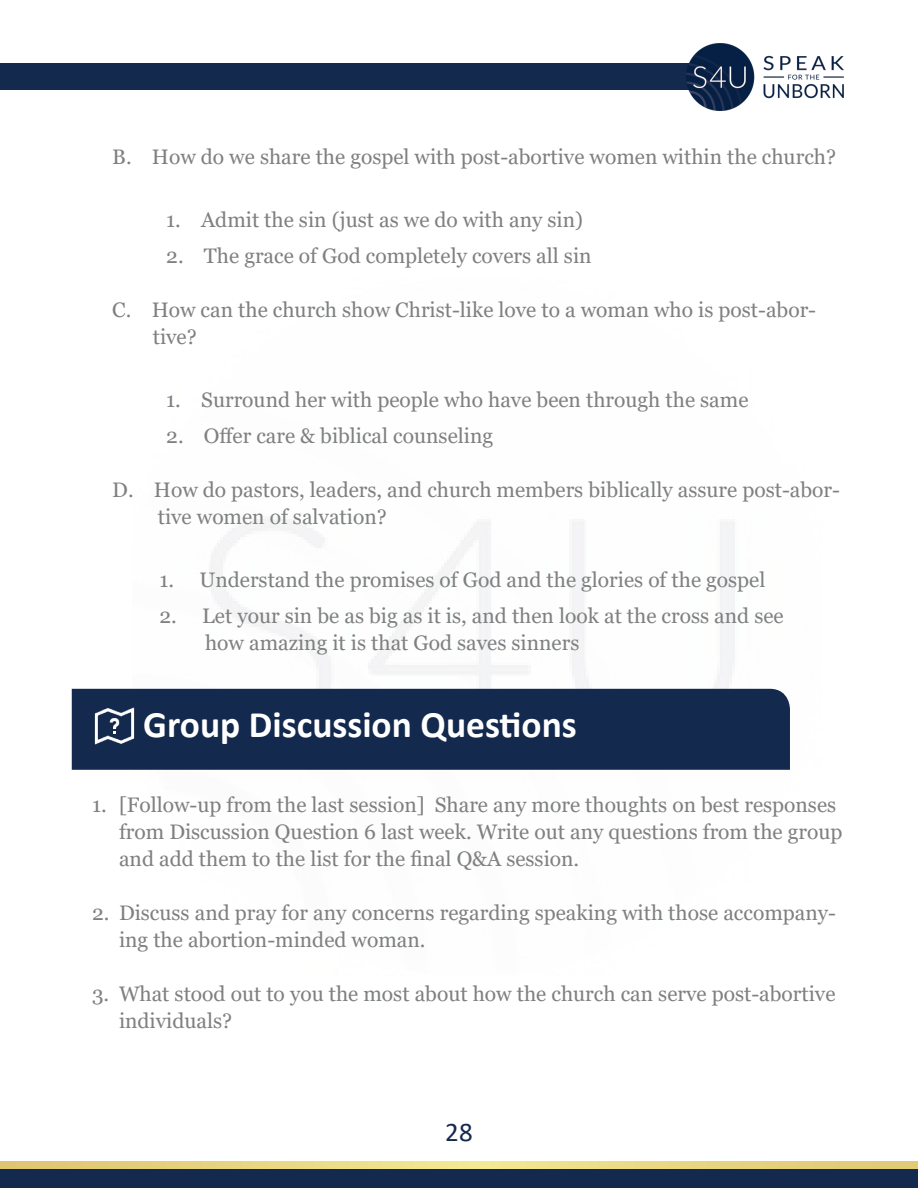
<style>
.page{position:relative;width:918px;height:1188px;background:#fff}
.page>*{position:absolute;margin:0;border:0;box-sizing:border-box;transform-origin:0 0}
.t1{font:700 37.5px "Calibri";color:#fff}
.t2{font:27px "Calibri";color:#13294e}
.t3{font:21px/27px "Georgia";color:#7f8080}
</style>
<div class="page">
<div style="left:0;top:63px;width:697px;height:27px;background:#13294e"></div>
<img style="left:687px;top:44px;width:156px;height:67px">
<div style="left:0;top:1169px;width:918px;height:19px;background:#13294e"></div>
<svg style="left:0;top:1161px;width:918px;height:8px;background:#e8d681"></svg>
<div style="left:72px;top:689px;width:718px;height:81px;background:#13294d"></div>
<img style="left:88px;top:700px;width:52px;height:52px">
<p class="t3" style="left:112px;top:144px;width:725px">B. How do we share the gospel with post-abortive women within the church?</p>
<p class="t3" style="left:166px;top:207px;width:418px">1. Admit the sin (just as we do with any sin)</p>
<p class="t3" style="left:166px;top:243px;width:427px">2. The grace of God completely covers all sin</p>
<p class="t3" style="left:112px;top:297px;width:705px">C. How can the church show Christ-like love to a woman who is post-abor-</p>
<p class="t3" style="left:153px;top:324px;width:46px">tive?</p>
<p class="t3" style="left:166px;top:387px;width:584px">1. Surround her with people who have been through the same</p>
<p class="t3" style="left:166px;top:423px;width:328px">2. Offer care &amp; biblical counseling</p>
<p class="t3" style="left:112px;top:477px;width:729px">D. How do pastors, leaders, and church members biblically assure post-abor-</p>
<p class="t3" style="left:158px;top:504px;width:231px">tive women of salvation?</p>
<p class="t3" style="left:160px;top:567px;width:607px">1. Understand the promises of God and the glories of the gospel</p>
<p class="t3" style="left:160px;top:603px;width:626px">2. Let your sin be as big as it is, and then look at the cross and see</p>
<p class="t3" style="left:205px;top:630px;width:376px">how amazing it is that God saves sinners</p>
<p class="t1" style="left:143px;top:698px;width:435px">Group Discussion Questions</p>
<p class="t3" style="left:119px;top:792px;width:725px;text-indent:-27px">1. [Follow-up from the last session] Share any more thoughts on best responses from Discussion Question 6 last week. Write out any questions from the group and add them to the list for the final Q&amp;A session.</p>
<p class="t3" style="left:119px;top:900px;width:719px;text-indent:-27px">2. Discuss and pray for any concerns regarding speaking with those accompany&shy;ing the abortion-minded woman.</p>
<p class="t3" style="left:119px;top:981px;width:718px;text-indent:-27px">3. What stood out to you the most about how the church can serve post-abortive individuals?</p>
<p class="t2" style="left:445px;top:1113px;width:29px">28</p>
</div>
